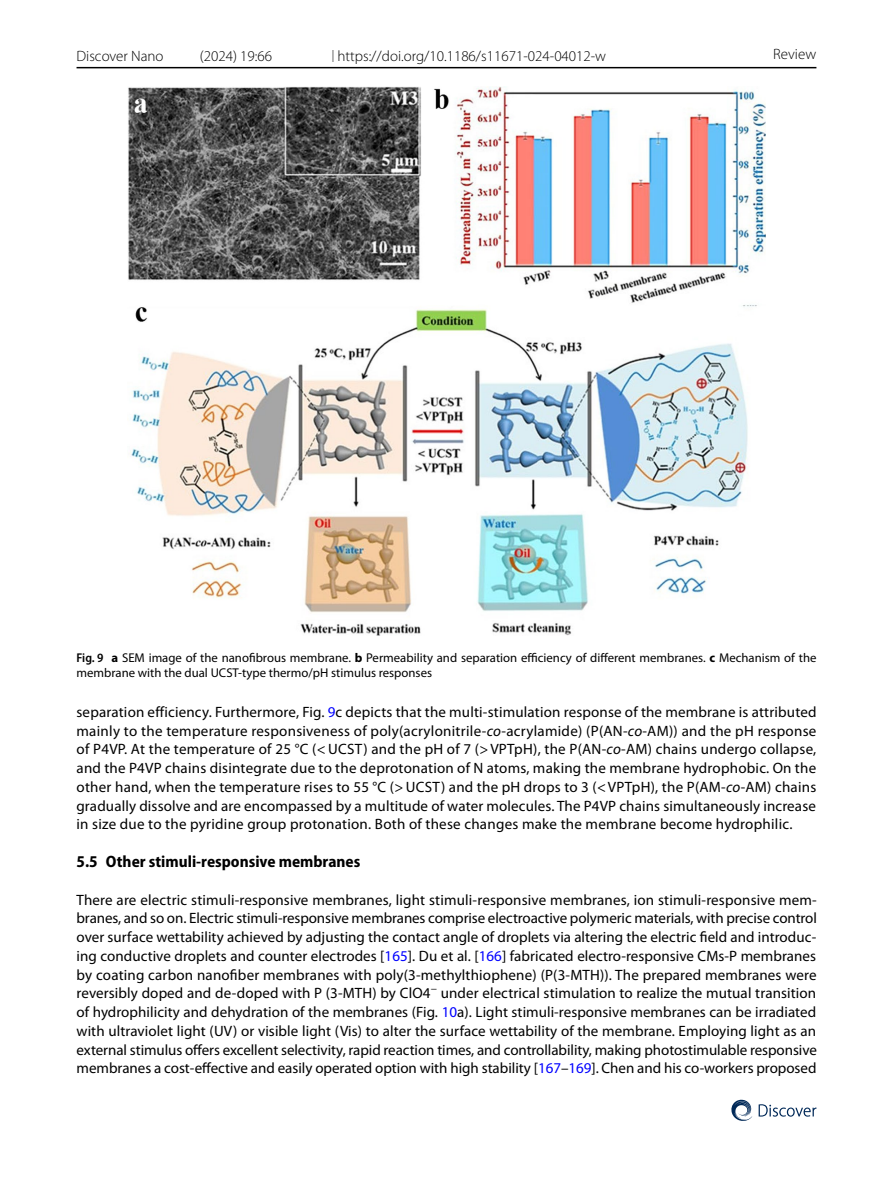
<style>
.page{position:relative;width:893px;height:1187px;background:#fff}
.page>*{position:absolute;margin:0;border:0;box-sizing:border-box;transform-origin:0 0}
.t1{font:700 semi-condensed 16.5px "Myriad Pro";color:#000}
.t2{font:15px/18.8px "Myriad Pro";letter-spacing:.005em;color:#000;text-align:justify}
.t3{font:300 15px "Myriad Pro";color:#000}
.t4{font:12.75px/15px "Myriad Pro";color:#000}
.s1{font-size:12px}
.s2{font-weight:600;font-stretch:semi-condensed}
.s3{font-weight:700}
.s4{color:#00f}
.s5{font-style:italic}
</style>
<div class="page">
<hr style="left:77px;top:67px;width:739px;height:1px;background:#000">
<svg style="left:731px;top:1099px;width:21px;height:21px"></svg>
<svg style="left:759px;top:1104px;width:57px;height:12px"></svg>
<img style="left:128px;top:87px;width:637px;height:548px">
<p class="t3" style="left:77px;top:47px;width:89px">Discover Nano</p>
<p class="t3" style="left:200px;top:47px;width:74px">(2024) 19:66</p>
<p class="t3" style="left:332px;top:47px;width:276px"><span class="s1">|</span> https://doi.org/10.1186/s11671-024-04012-w</p>
<p class="t3" style="left:773px;top:46px;width:45px">Review</p>
<p class="t4" style="left:77px;top:650px;width:741px"><span class="s2">Fig. 9</span> <span class="s3">a</span> SEM image of the nanofibrous membrane. <span class="s3">b</span> Permeability and separation efficiency of different membranes. <span class="s3">c</span> Mechanism of the membrane with the dual UCST-type thermo/pH stimulus responses</p>
<p class="t2" style="left:77px;top:702px;width:741px">separation efficiency. Furthermore, Fig. <span class="s4">9</span>c depicts that the multi-stimulation response of the membrane is attributed mainly to the temperature responsiveness of poly(acrylonitrile-<span class="s5">co</span>-acrylamide) (P(AN-<span class="s5">co</span>-AM)) and the pH response of P4VP. At the temperature of 25 °C (&lt; UCST) and the pH of 7 (&gt;VPTpH), the P(AN-<span class="s5">co</span>-AM) chains undergo collapse, and the P4VP chains disintegrate due to the deprotonation of N atoms, making the membrane hydrophobic. On the other hand, when the temperature rises to 55 °C (&gt; UCST) and the pH drops to 3 (&lt;VPTpH), the P(AM-<span class="s5">co</span>-AM) chains gradually dissolve and are encompassed by a multitude of water molecules. The P4VP chains simultaneously increase in size due to the pyridine group protonation. Both of these changes make the membrane become hydrophilic.</p>
<p class="t1" style="left:77px;top:852px;width:285px">5.5 Other stimuli‑responsive membranes</p>
<p class="t2" style="left:77px;top:889px;width:742px">There are electric stimuli-responsive membranes, light stimuli-responsive membranes, ion stimuli-responsive mem&shy;branes, and so on. Electric stimuli-responsive membranes comprise electroactive polymeric materials, with precise control over surface wettability achieved by adjusting the contact angle of droplets via altering the electric field and introduc&shy;ing conductive droplets and counter electrodes [<span class="s4">165</span>]. Du et al. [<span class="s4">166</span>] fabricated electro-responsive CMs-P membranes by coating carbon nanofiber membranes with poly(3-methylthiophene) (P(3-MTH)). The prepared membranes were reversibly doped and de-doped with P (3-MTH) by ClO4<sup>−</sup> under electrical stimulation to realize the mutual transition of hydrophilicity and dehydration of the membranes (Fig. <span class="s4">10</span>a). Light stimuli-responsive membranes can be irradiated with ultraviolet light (UV) or visible light (Vis) to alter the surface wettability of the membrane. Employing light as an external stimulus offers excellent selectivity, rapid reaction times, and controllability, making photostimulable responsive membranes a cost-effective and easily operated option with high stability [<span class="s4">167</span>–<span class="s4">169</span>]. Chen and his co-workers proposed</p>
</div>
